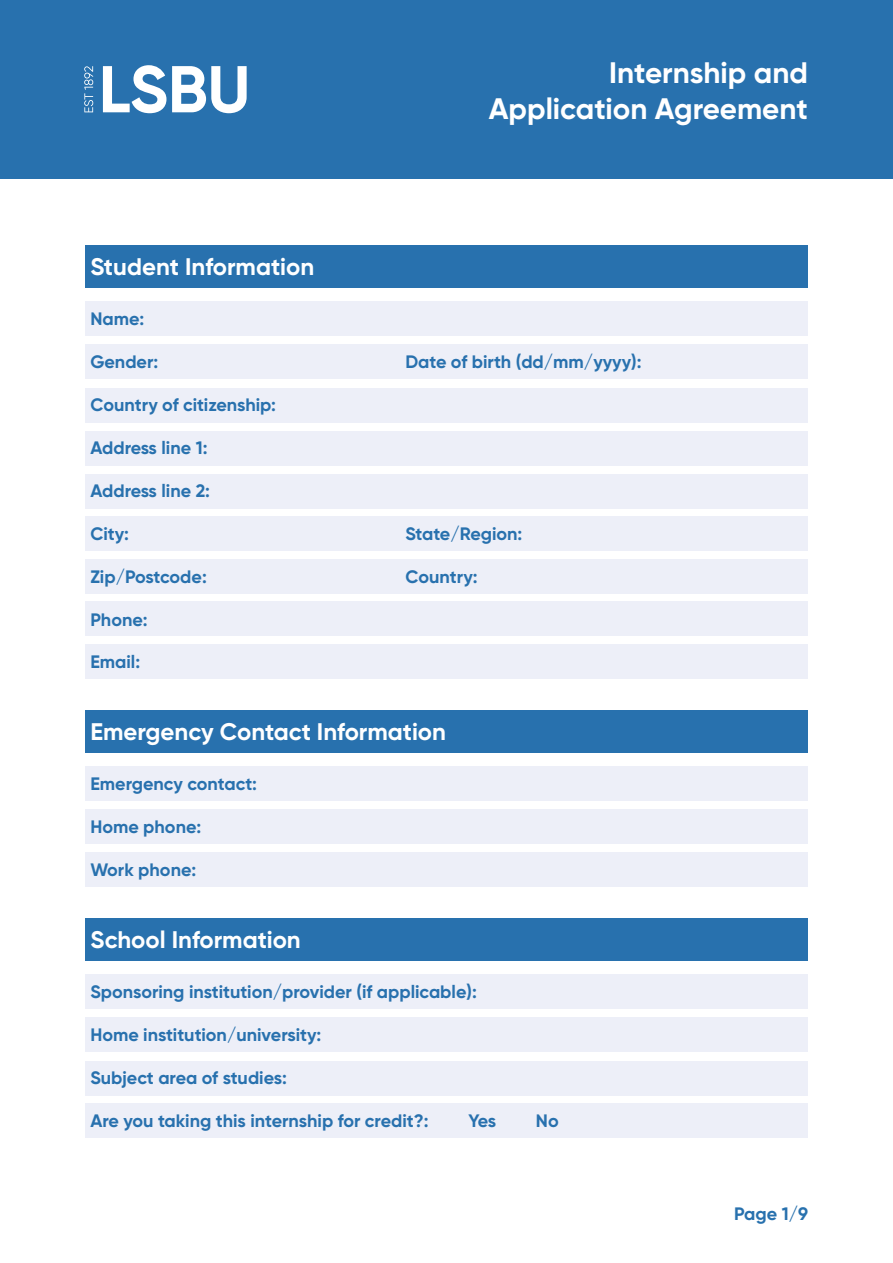
<style>
.page{position:relative;width:893px;height:1263px;background:#fff}
.page>*{position:absolute;margin:0;border:0;box-sizing:border-box;transform-origin:0 0}
.t1{font:700 29.55px/35.5px "Gilroy";color:#fff;text-align:right}
.t2{font:700 24px "Gilroy";color:#fff}
.t3{font:700 18px "Gilroy";color:#2871ae}
</style>
<div class="page">
<div style="left:85px;top:1103px;width:723px;height:34px;background:#edeff8"></div>
<div style="left:85px;top:1061px;width:723px;height:34px;background:#edeff8"></div>
<div style="left:85px;top:1017px;width:723px;height:34px;background:#edeff8"></div>
<div style="left:85px;top:918px;width:723px;height:43px;background:#2871ae"></div>
<div style="left:85px;top:975px;width:723px;height:34px;background:#edeff8"></div>
<div style="left:85px;top:853px;width:723px;height:34px;background:#edeff8"></div>
<div style="left:85px;top:809px;width:723px;height:34px;background:#edeff8"></div>
<div style="left:85px;top:710px;width:723px;height:43px;background:#2871ae"></div>
<div style="left:85px;top:766px;width:723px;height:34px;background:#edeff8"></div>
<div style="left:85px;top:644px;width:723px;height:34px;background:#edeff8"></div>
<div style="left:85px;top:602px;width:723px;height:34px;background:#edeff8"></div>
<div style="left:85px;top:559px;width:723px;height:34px;background:#edeff8"></div>
<div style="left:85px;top:517px;width:723px;height:34px;background:#edeff8"></div>
<div style="left:85px;top:474px;width:723px;height:34px;background:#edeff8"></div>
<div style="left:85px;top:432px;width:723px;height:34px;background:#edeff8"></div>
<div style="left:85px;top:388px;width:723px;height:34px;background:#edeff8"></div>
<div style="left:85px;top:344px;width:723px;height:34px;background:#edeff8"></div>
<div style="left:85px;top:246px;width:723px;height:42px;background:#2871ae"></div>
<div style="left:85px;top:302px;width:723px;height:34px;background:#edeff8"></div>
<div style="left:0;top:0;width:893px;height:179px;background:#2871ae"></div>
<svg style="left:84px;top:66px;width:9px;height:46px"></svg>
<svg style="left:103px;top:65px;width:63px;height:48px"></svg>
<svg style="left:172px;top:66px;width:75px;height:47px"></svg>
<h1 class="t1" style="left:489px;top:55px;width:321px">Internship and<br>Application Agreement</h1>
<h2 class="t2" style="left:90px;top:252px;width:225px">Student Information</h2>
<p class="t3" style="left:90px;top:308px;width:55px">Name:</p>
<p class="t3" style="left:90px;top:351px;width:69px">Gender:</p>
<p class="t3" style="left:405px;top:351px;width:238px">Date of birth (dd/mm/yyyy):</p>
<p class="t3" style="left:90px;top:394px;width:187px">Country of citizenship:</p>
<p class="t3" style="left:90px;top:436px;width:119px">Address line 1:</p>
<p class="t3" style="left:90px;top:479px;width:121px">Address line 2:</p>
<p class="t3" style="left:90px;top:522px;width:40px">City:</p>
<p class="t3" style="left:405px;top:522px;width:118px">State/Region:</p>
<p class="t3" style="left:90px;top:565px;width:118px">Zip/Postcode:</p>
<p class="t3" style="left:405px;top:565px;width:74px">Country:</p>
<p class="t3" style="left:90px;top:608px;width:59px">Phone:</p>
<p class="t3" style="left:90px;top:651px;width:51px">Email:</p>
<h2 class="t2" style="left:90px;top:717px;width:357px">Emergency Contact Information</h2>
<p class="t3" style="left:90px;top:773px;width:168px">Emergency contact:</p>
<p class="t3" style="left:90px;top:816px;width:112px">Home phone:</p>
<p class="t3" style="left:90px;top:859px;width:107px">Work phone:</p>
<h2 class="t2" style="left:90px;top:924px;width:212px">School Information</h2>
<p class="t3" style="left:90px;top:981px;width:388px">Sponsoring institution/provider (if applicable):</p>
<p class="t3" style="left:90px;top:1023px;width:233px">Home institution/university:</p>
<p class="t3" style="left:90px;top:1066px;width:198px">Subject area of studies:</p>
<p class="t3" style="left:90px;top:1109px;width:340px">Are you taking this internship for credit?:</p>
<p class="t3" style="left:468px;top:1109px;width:29px">Yes</p>
<p class="t3" style="left:536px;top:1109px;width:24px">No</p>
<p class="t3" style="left:734px;top:1202px;width:75px">Page 1/9</p>
</div>
